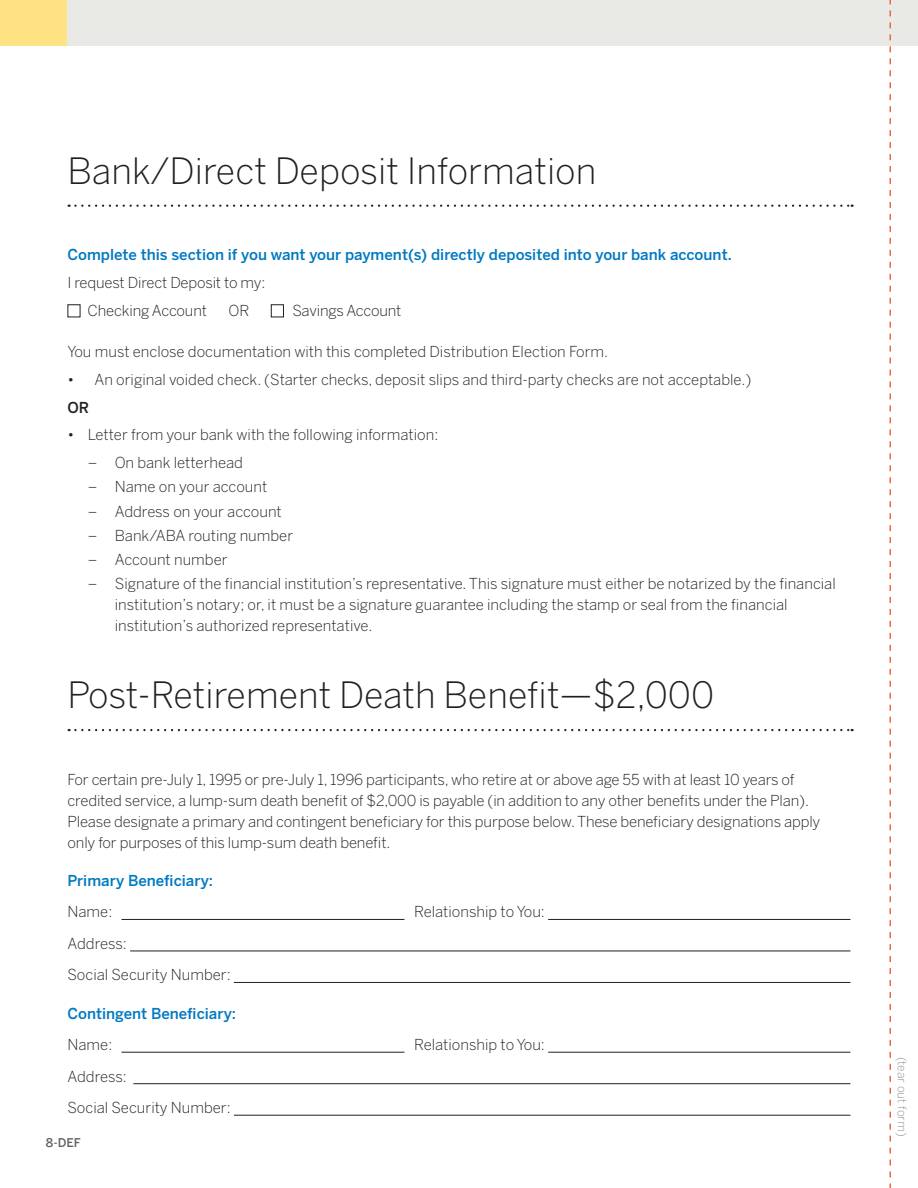
<style>
.page{position:relative;width:918px;height:1188px;background:#fff}
.page>*{position:absolute;margin:0;border:0;box-sizing:border-box;transform-origin:0 0}
.t1{font:300 36px "Benton Sans";color:#231f20}
.t2{font:300 15px/21px "Benton Sans";letter-spacing:-.005em;color:#231f20}
.t3{font:500 15px "Benton Sans";color:#0079c2}
.t4{font:500 15px "Benton Sans";color:#231f20}
.t5{font:300 12px "Benton Sans";color:#939598}
.t6{font:500 12px "Benton Sans";color:#636366}
</style>
<div class="page">
<hr style="left:122px;top:919px;width:282px;height:1px;background:#231f20">
<hr style="left:548px;top:919px;width:302px;height:1px;background:#231f20">
<hr style="left:130px;top:951px;width:720px;height:1px;background:#231f20">
<hr style="left:234px;top:982px;width:616px;height:1px;background:#231f20">
<hr style="left:122px;top:1052px;width:282px;height:1px;background:#231f20">
<hr style="left:548px;top:1052px;width:302px;height:1px;background:#231f20">
<hr style="left:133px;top:1083px;width:717px;height:1px;background:#231f20">
<hr style="left:234px;top:1115px;width:616px;height:1px;background:#231f20">
<svg style="left:69px;top:205px;width:784px;height:2px"></svg>
<div style="left:68px;top:304px;width:12px;height:13px;border:1px solid #231f20"></div>
<div style="left:271px;top:304px;width:13px;height:13px;border:1px solid #231f20"></div>
<svg style="left:69px;top:729px;width:784px;height:2px"></svg>
<div style="left:0;top:0;width:68px;height:46px;background:#ffe383"></div>
<div style="left:68px;top:0;width:850px;height:46px;background:#e9eae6"></div>
<svg style="left:890px;top:0;width:1px;height:1188px"></svg>
<h1 class="t1" style="left:68px;top:150px;width:530px">Bank/Direct Deposit Information</h1>
<h2 class="t3" style="left:68px;top:246px;width:666px">Complete this section if you want your payment(s) directly deposited into your bank account.</h2>
<p class="t2" style="left:68px;top:272px;width:199px">I request Direct Deposit to my:</p>
<p class="t2" style="left:88px;top:300px;width:121px">Checking Account</p>
<p class="t2" style="left:229px;top:300px;width:22px">OR</p>
<p class="t2" style="left:292px;top:300px;width:111px">Savings Account</p>
<p class="t2" style="left:68px;top:341px;width:542px">You must enclose documentation with this completed Distribution Election Form.</p>
<p class="t2" style="left:68px;top:369px;width:685px">• An original voided check. (Starter checks, deposit slips and third-party checks are not acceptable.)</p>
<h2 class="t4" style="left:68px;top:398px;width:23px">OR</h2>
<p class="t2" style="left:68px;top:424px;width:372px">• Letter from your bank with the following information:</p>
<p class="t2" style="left:88px;top:452px;width:157px">– On bank letterhead</p>
<p class="t2" style="left:88px;top:476px;width:181px">– Name on your account</p>
<p class="t2" style="left:88px;top:500px;width:196px">– Address on your account</p>
<p class="t2" style="left:88px;top:525px;width:207px">– Bank/ABA routing number</p>
<p class="t2" style="left:88px;top:549px;width:141px">– Account number</p>
<p class="t2" style="left:115px;top:573px;width:723px;text-indent:-27px">– Signature of the financial institution’s representative. This signature must either be notarized by the financial institution’s notary; or, it must be a signature guarantee including the stamp or seal from the financial institution’s authorized representative.</p>
<h1 class="t1" style="left:68px;top:674px;width:648px">Post-Retirement Death Benefit—$2,000</h1>
<p class="t2" style="left:68px;top:769px;width:754px">For certain pre-July 1, 1995 or pre-July 1, 1996 participants, who retire at or above age 55 with at least 10 years of credited service, a lump-sum death benefit of $2,000 is payable (in addition to any other benefits under the Plan).<br>Please designate a primary and contingent beneficiary for this purpose below. These beneficiary designations apply only for purposes of this lump-sum death benefit.</p>
<h2 class="t3" style="left:68px;top:872px;width:147px">Primary Beneficiary:</h2>
<p class="t2" style="left:68px;top:901px;width:46px">Name:</p>
<p class="t2" style="left:414px;top:901px;width:132px">Relationship to You:</p>
<p class="t2" style="left:68px;top:933px;width:61px">Address:</p>
<p class="t2" style="left:68px;top:964px;width:165px">Social Security Number:</p>
<p class="t3" style="left:68px;top:1004px;width:170px">Contingent Beneficiary:</p>
<p class="t2" style="left:68px;top:1034px;width:46px">Name:</p>
<p class="t2" style="left:414px;top:1034px;width:132px">Relationship to You:</p>
<p class="t2" style="left:68px;top:1066px;width:61px">Address:</p>
<p class="t2" style="left:68px;top:1097px;width:165px">Social Security Number:</p>
<p class="t6" style="left:46px;top:1136px;width:36px">8-DEF</p>
<p class="t5" style="left:909px;top:1057px;width:82px;rotate:90deg">(tear out form)</p>
</div>
